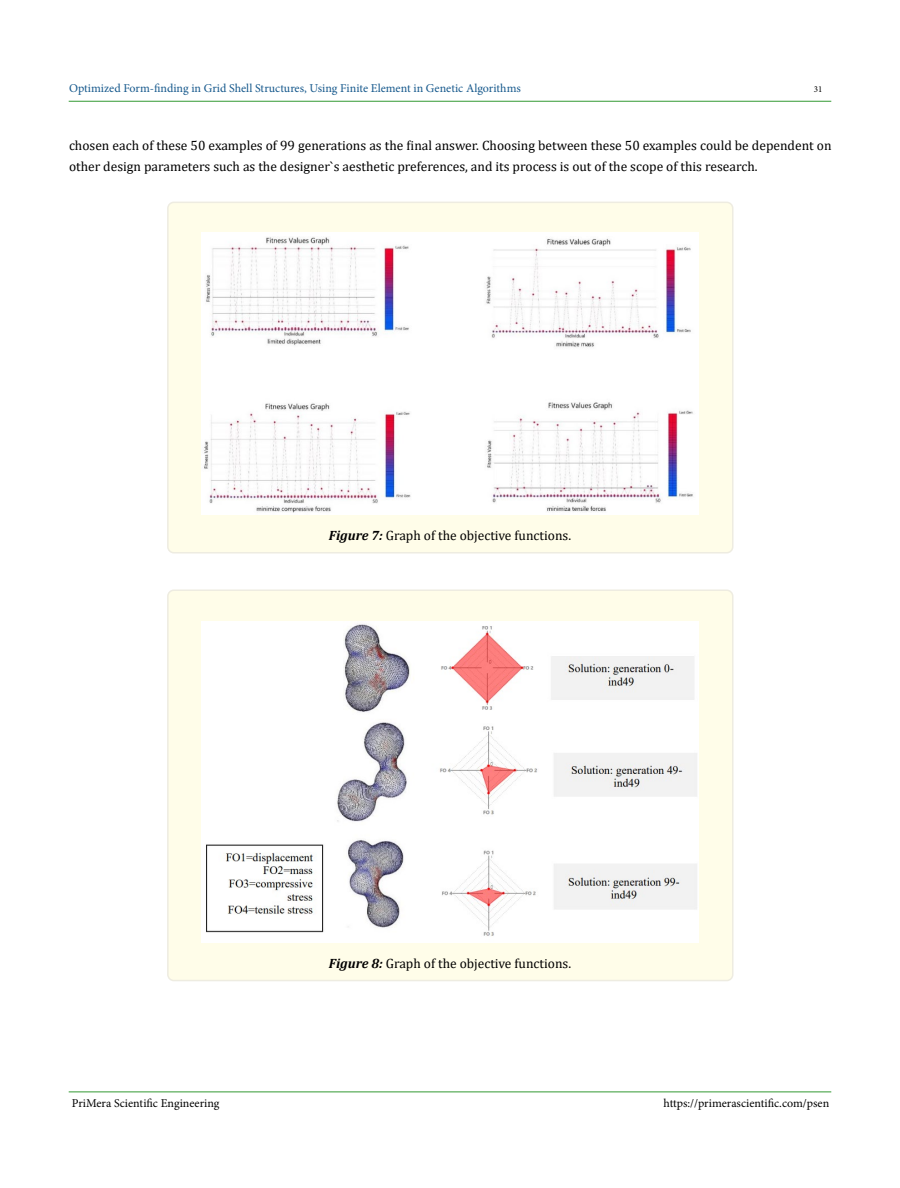
<style>
.page{position:relative;width:900px;height:1188px;background:#fff}
.page>*{position:absolute;margin:0;border:0;box-sizing:border-box;transform-origin:0 0}
.t1{font:13.5px/21px "Cambria";color:#000}
.t2{font:12px "Minion Pro";color:#15588c}
.t3{font:12px "Minion Pro";color:#000}
.t4{font:9px "Minion Pro";color:#000}
.s1{font-weight:700;font-style:italic}
</style>
<div class="page">
<hr style="left:69px;top:1092px;width:762px;height:1px;background:#393">
<hr style="left:69px;top:101px;width:762px;height:1px;background:#393">
<div style="left:168px;top:202px;width:565px;height:351px;background:#fffde9;border-radius:6px"></div>
<div style="left:167px;top:202px;width:567px;height:352px;border:2px solid #eeece1;border-radius:6px"></div>
<img style="left:201px;top:233px;width:498px;height:282px">
<div style="left:168px;top:590px;width:565px;height:391px;background:#fffde9;border-radius:6px"></div>
<div style="left:167px;top:590px;width:567px;height:391px;border:2px solid #eeece1;border-radius:6px"></div>
<img style="left:201px;top:622px;width:498px;height:321px">
<p class="t2" style="left:69px;top:80px;width:453px">Optimized Form-finding in Grid Shell Structures, Using Finite Element in Genetic Algorithms</p>
<p class="t4" style="left:814px;top:83px;width:10px">31</p>
<p class="t1" style="left:69px;top:135px;width:764px">chosen each of these 50 examples of 99 generations as the final answer. Choosing between these 50 examples could be dependent on other design parameters such as the designer`s aesthetic preferences, and its process is out of the scope of this research.</p>
<p class="t1" style="left:329px;top:524px;width:244px"><span class="s1">Figure 7:</span> Graph of the objective functions.</p>
<p class="t1" style="left:329px;top:952px;width:244px"><span class="s1">Figure 8:</span> Graph of the objective functions.</p>
<p class="t3" style="left:72px;top:1095px;width:149px">PriMera Scientific Engineering</p>
<p class="t3" style="left:664px;top:1095px;width:167px">https://primerascientific.com/psen</p>
</div>
